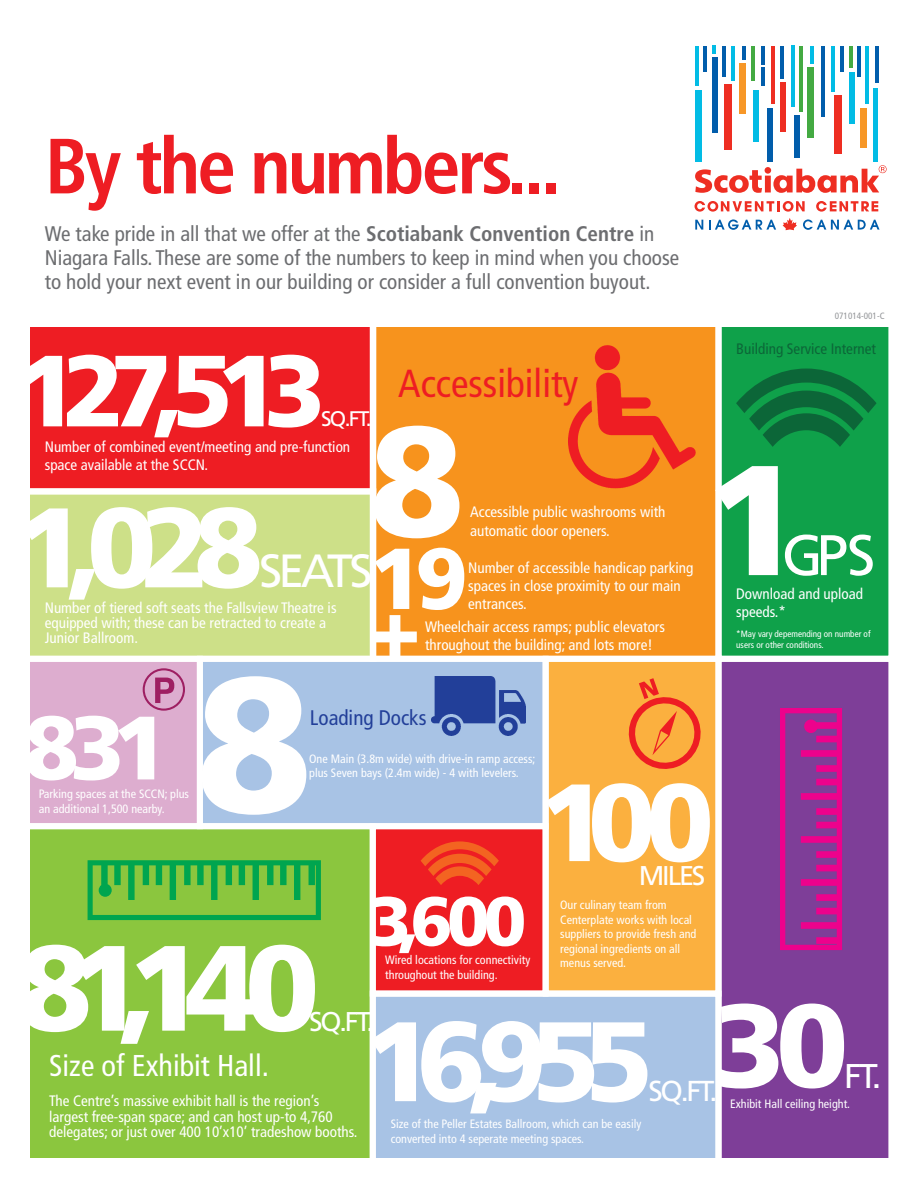
<style>
.page{position:relative;width:918px;height:1188px;background:#fff}
.page>*{position:absolute;margin:0;border:0;box-sizing:border-box;transform-origin:0 0}
.t1{font:900 191.85px "Frutiger";color:#fff}
.t2{font:900 156.15px "Frutiger";color:#fff}
.t3{font:900 121.2px "Frutiger";color:#fff}
.t4{font:900 117.75px "Frutiger";color:#fff}
.t5{font:900 112.95px "Frutiger";letter-spacing:-.14em;color:#fff}
.t6{font:900 109.65px "Frutiger";color:#fff}
.t7{font:900 100.95px "Frutiger";letter-spacing:-.14em;color:#fff}
.t8{font:900 89.85px "Frutiger";color:#fff}
.t9{font:900 86.4px "Frutiger";color:#fff}
.t10{font:700 condensed 78.15px "Frutiger";letter-spacing:-.04em;color:#ee1d23}
.t11{font:900 69.15px "Frutiger";color:#fff}
.t12{font:57.15px "Frutiger";color:#fff}
.t13{font:46.5px "Frutiger";letter-spacing:-.08em;color:#fff}
.t14{font:condensed 39.15px "Frutiger";color:#ee1d23}
.t15{font:34.35px "Frutiger";color:#fff}
.t16{font:condensed 30.15px "Frutiger";color:#fff}
.t17{font:28.8px "Frutiger";color:#fff}
.t18{font:27.15px "Frutiger";letter-spacing:-.08em;color:#fff}
.t19{font:condensed 21.15px/24.2px "Frutiger";color:#6c6d70}
.t20{font:condensed 21.15px "Frutiger";color:#223f99}
.t21{font:21.15px "Frutiger";color:#fff}
.t22{font:condensed 15.15px/18.1px "Frutiger";color:#fff}
.t23{font:condensed 15.15px "Frutiger";color:#0c6638}
.t24{font:condensed 12.15px/14.5px "Frutiger";color:#fff}
.t25{font:condensed 9.15px/10.9px "Frutiger";color:#fff}
.t26{font:condensed 9.15px "Frutiger";color:#939598}
.s1{font-weight:700}
</style>
<div class="page">
<div style="left:27px;top:324px;width:346px;height:167px;background:#ee1d23"></div>
<div style="left:200px;top:659px;width:346px;height:167px;background:#a8c3e5"></div>
<div style="left:373px;top:994px;width:346px;height:167px;background:#a8c3e5"></div>
<div style="left:27px;top:659px;width:173px;height:167px;background:#ddadcf"></div>
<div style="left:373px;top:826px;width:173px;height:168px;background:#ee1d23"></div>
<div style="left:719px;top:659px;width:172px;height:502px;background:#7e3e98"></div>
<div style="left:27px;top:491px;width:346px;height:168px;background:#cde088"></div>
<div style="left:373px;top:324px;width:346px;height:335px;background:#f7931d"></div>
<div style="left:27px;top:826px;width:346px;height:335px;background:#8bc63e"></div>
<div style="left:719px;top:324px;width:172px;height:335px;background:#0fa14a"></div>
<div style="left:546px;top:659px;width:173px;height:335px;background:#fbb03f"></div>
<svg style="left:736px;top:369px;width:141px;height:78px"></svg>
<svg style="left:421px;top:841px;width:78px;height:44px"></svg>
<div style="left:24px;top:321px;width:352px;height:173px;border:6px solid #fff"></div>
<div style="left:370px;top:321px;width:352px;height:341px;border:6px solid #fff"></div>
<div style="left:24px;top:488px;width:352px;height:174px;border:6px solid #fff"></div>
<div style="left:24px;top:656px;width:179px;height:173px;border:6px solid #fff"></div>
<div style="left:197px;top:656px;width:352px;height:173px;border:6px solid #fff"></div>
<div style="left:543px;top:656px;width:179px;height:341px;border:6px solid #fff"></div>
<div style="left:370px;top:823px;width:179px;height:174px;border:6px solid #fff"></div>
<div style="left:716px;top:321px;width:178px;height:341px;border:6px solid #fff"></div>
<div style="left:716px;top:656px;width:178px;height:508px;border:6px solid #fff"></div>
<div style="left:24px;top:823px;width:352px;height:341px;border:6px solid #fff"></div>
<div style="left:370px;top:991px;width:352px;height:173px;border:6px solid #fff"></div>
<div style="left:695px;top:90px;width:7px;height:71px;background:#02bce5"></div>
<hr style="left:695px;top:46px;width:4px;height:39px;background:#02bce5">
<hr style="left:731px;top:46px;width:3px;height:35px;background:#02bce5">
<hr style="left:752px;top:46px;width:3px;height:35px;background:#44aa42">
<hr style="left:771px;top:46px;width:4px;height:57px;background:#ee2e22">
<hr style="left:791px;top:46px;width:3px;height:61px;background:#02bce5">
<svg style="left:712px;top:46px;width:4px;height:8px"></svg>
<hr style="left:811px;top:46px;width:3px;height:18px;background:#02bce5">
<hr style="left:704px;top:46px;width:3px;height:25px;background:#015dab">
<hr style="left:722px;top:46px;width:4px;height:30px;background:#015dab">
<hr style="left:781px;top:46px;width:3px;height:32px;background:#015dab">
<hr style="left:799px;top:46px;width:3px;height:66px;background:#44aa42">
<hr style="left:742px;top:46px;width:4px;height:14px;background:#015dab">
<hr style="left:761px;top:46px;width:4px;height:18px;background:#015dab">
<hr style="left:831px;top:46px;width:4px;height:45px;background:#02bce5">
<hr style="left:865px;top:46px;width:4px;height:58px;background:#02bce5">
<hr style="left:849px;top:46px;width:4px;height:22px;background:#44aa42">
<hr style="left:841px;top:46px;width:3px;height:25px;background:#015dab">
<hr style="left:857px;top:46px;width:4px;height:30px;background:#015dab">
<hr style="left:875px;top:46px;width:3px;height:37px;background:#015dab">
<hr style="left:761px;top:68px;width:4px;height:18px;background:#015dab">
<div style="left:712px;top:57px;width:5px;height:75px;background:#015dab"></div>
<div style="left:725px;top:84px;width:7px;height:66px;background:#ee2e22"></div>
<div style="left:739px;top:63px;width:7px;height:50px;background:#f79727"></div>
<div style="left:753px;top:90px;width:6px;height:51px;background:#02bce5"></div>
<div style="left:767px;top:108px;width:6px;height:53px;background:#015dab"></div>
<div style="left:781px;top:82px;width:5px;height:50px;background:#ee2e22"></div>
<div style="left:794px;top:115px;width:6px;height:43px;background:#015dab"></div>
<div style="left:807px;top:68px;width:7px;height:70px;background:#44aa42"></div>
<hr style="left:821px;top:46px;width:4px;height:70px;background:#015dab">
<div style="left:834px;top:95px;width:8px;height:59px;background:#ee2e22"></div>
<div style="left:849px;top:72px;width:5px;height:51px;background:#02bce5"></div>
<div style="left:860px;top:108px;width:7px;height:39px;background:#f79727"></div>
<div style="left:873px;top:88px;width:5px;height:73px;background:#02bce5"></div>
<svg style="left:695px;top:201px;width:110px;height:11px"></svg>
<svg style="left:816px;top:201px;width:62px;height:11px"></svg>
<svg style="left:783px;top:218px;width:14px;height:12px"></svg>
<svg style="left:695px;top:165px;width:192px;height:28px"></svg>
<svg style="left:695px;top:220px;width:8px;height:10px"></svg>
<svg style="left:709px;top:219px;width:67px;height:11px"></svg>
<svg style="left:803px;top:219px;width:77px;height:11px"></svg>
<svg style="left:88px;top:860px;width:233px;height:60px"></svg>
<svg style="left:780px;top:708px;width:62px;height:242px"></svg>
<svg style="left:143px;top:668px;width:42px;height:43px"></svg>
<img style="left:568px;top:345px;width:128px;height:144px">
<img style="left:432px;top:676px;width:94px;height:60px">
<svg style="left:628px;top:678px;width:73px;height:91px"></svg>
<h3 class="t10" style="left:45px;top:135px;width:518px">By the numbers...</h3>
<h3 class="t19" style="left:45px;top:223px;width:636px">We take pride in all that we offer at the <span class="s1">Scotiabank Convention Centre</span> in<br>Niagara Falls. These are some of the numbers to keep in mind when you choose to hold your next event in our building or consider a full convention buyout.</h3>
<h3 class="t7" style="left:15px;top:351px;width:312px">127,513</h3>
<p class="t22" style="left:45px;top:439px;width:307px">Number of combined event/meeting and pre-function space available at the SCCN.</p>
<h3 class="t14" style="left:398px;top:368px;width:182px">Accessibility</h3>
<h3 class="t21" style="left:321px;top:411px;width:52px">SQ.FT.</h3>
<h2 class="t2" style="left:369px;top:419px;width:97px">8</h2>
<p class="t22" style="left:470px;top:504px;width:197px">Accessible public washrooms with automatic door openers.</p>
<h3 class="t5" style="left:15px;top:503px;width:249px">1,028</h3>
<h3 class="t9" style="left:369px;top:544px;width:100px">19</h3>
<h3 class="t9" style="left:369px;top:594px;width:53px">+</h3>
<h3 class="t13" style="left:259px;top:552px;width:115px">SEATS</h3>
<p class="t22" style="left:468px;top:560px;width:227px">Number of accessible handicap parking spaces in close proximity to our main entrances.</p>
<p class="t22" style="left:45px;top:601px;width:293px;line-height:15.1px">Number of tiered soft seats the Fallsview Theatre is equipped with; these can be retracted to create a<br>Junior Ballroom.</p>
<p class="t22" style="left:425px;top:619px;width:241px">Wheelchair access ramps; public elevators throughout the building; and lots more!</p>
<p class="t26" style="left:835px;top:312px;width:51px">071014-001-C</p>
<p class="t23" style="left:736px;top:342px;width:141px">Building Service Internet</p>
<h2 class="t2" style="left:705px;top:458px;width:97px">1</h2>
<h3 class="t12" style="left:782px;top:532px;width:95px">GPS</h3>
<p class="t22" style="left:736px;top:586px;width:128px">Download and upload speeds.*</p>
<p class="t25" style="left:736px;top:629px;width:136px">*May vary depemending on number of users or other conditions.</p>
<h3 class="t8" style="left:24px;top:712px;width:145px">831</h3>
<p class="t24" style="left:39px;top:787px;width:152px;line-height:15.1px">Parking spaces at the SCCN; plus an additional 1,500 nearby.</p>
<h1 class="t1" style="left:195px;top:669px;width:119px">8</h1>
<h3 class="t20" style="left:310px;top:709px;width:118px">Loading Docks</h3>
<p class="t24" style="left:309px;top:752px;width:228px">One Main (3.8m wide) with drive-in ramp access; plus Seven bays (2.4m wide) - 4 with levelers.</p>
<h3 class="t6" style="left:539px;top:779px;width:177px">100</h3>
<h3 class="t18" style="left:639px;top:865px;width:68px">MILES</h3>
<h3 class="t11" style="left:369px;top:894px;width:159px">3,600</h3>
<p class="t24" style="left:560px;top:899px;width:138px">Our culinary team from<br>Centerplate works with local suppliers to provide fresh and regional ingredients on all menus served.</p>
<h3 class="t3" style="left:18px;top:940px;width:303px">81,140</h3>
<p class="t24" style="left:385px;top:954px;width:147px">Wired locations for connectivity throughout the building.</p>
<h3 class="t4" style="left:714px;top:999px;width:136px">30</h3>
<h3 class="t18" style="left:309px;top:1010px;width:67px">SQ.FT.</h3>
<h3 class="t5" style="left:363px;top:1016px;width:291px">16,955</h3>
<h3 class="t16" style="left:49px;top:1053px;width:221px">Size of Exhibit Hall.</h3>
<p class="t22" style="left:49px;top:1095px;width:310px;line-height:15.1px">The Centre’s massive exhibit hall is the region’s largest free-span space; and can host up-to 4,760 delegates; or just over 400 10’x10’ tradeshow booths.</p>
<h3 class="t15" style="left:844px;top:1062px;width:39px">FT.</h3>
<h3 class="t17" style="left:648px;top:1080px;width:71px">SQ.FT.</h3>
<p class="t24" style="left:730px;top:1098px;width:122px">Exhibit Hall ceiling height.</p>
<p class="t24" style="left:391px;top:1118px;width:252px">Size of the Peller Estates Ballroom, which can be easily converted into 4 seperate meeting spaces.</p>
</div>
